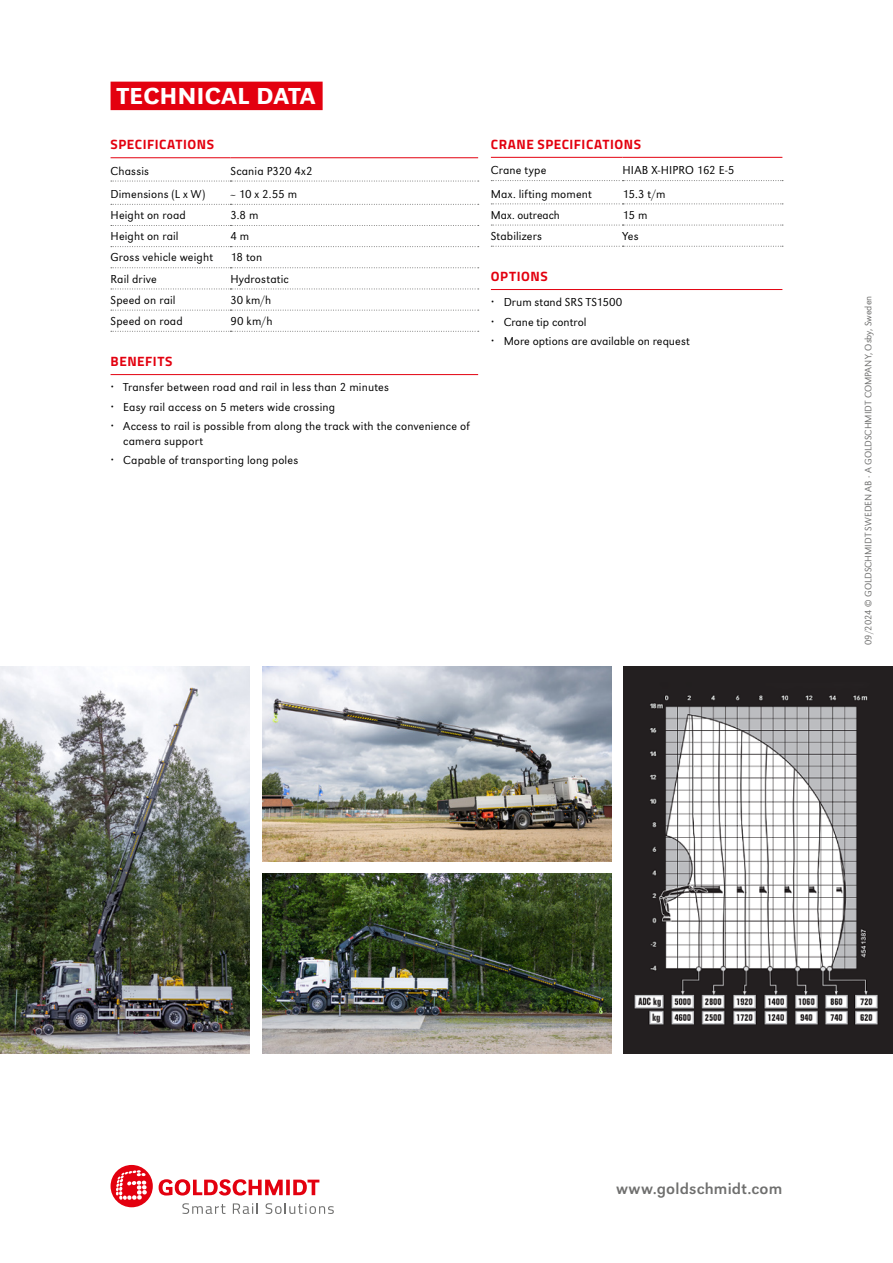
<style>
.page{position:relative;width:893px;height:1263px;background:#fff}
.page>*{position:absolute;margin:0;border:0;box-sizing:border-box;transform-origin:0 0}
.t1{font:500 24px "URW Grotesk";letter-spacing:.02em;color:#fff}
.t2{font:16.5px "URW Grotesk";letter-spacing:.01em;color:#6f6f6e}
.t3{font:700 13.5px "Titillium Web";letter-spacing:.04em;color:#e3000f}
.t4{font:300 12px/19.2px "URW Grotesk";letter-spacing:.01em;color:#000}
.t5{font:300 9.75px "URW Grotesk";color:#6f6f6e}
</style>
<div class="page">
<div style="left:111px;top:82px;width:212px;height:28px;background:#e3000f"></div>
<hr style="left:111px;top:374px;width:367px;height:1px;background:#e3000f">
<hr style="left:491px;top:289px;width:291px;height:1px;background:#e3000f">
<svg style="left:111px;top:181px;width:368px;height:1px"></svg>
<svg style="left:111px;top:204px;width:368px;height:1px"></svg>
<svg style="left:111px;top:225px;width:368px;height:1px"></svg>
<svg style="left:111px;top:246px;width:368px;height:1px"></svg>
<svg style="left:111px;top:267px;width:368px;height:1px"></svg>
<svg style="left:111px;top:289px;width:368px;height:1px"></svg>
<svg style="left:111px;top:310px;width:368px;height:1px"></svg>
<svg style="left:111px;top:331px;width:368px;height:1px"></svg>
<hr style="left:111px;top:157px;width:119px;height:1px;background:#e3000f">
<hr style="left:230px;top:157px;width:248px;height:1px;background:#e3000f">
<svg style="left:491px;top:180px;width:292px;height:1px"></svg>
<svg style="left:491px;top:204px;width:292px;height:1px"></svg>
<svg style="left:491px;top:225px;width:292px;height:1px"></svg>
<svg style="left:491px;top:246px;width:292px;height:1px"></svg>
<hr style="left:491px;top:157px;width:131px;height:1px;background:#e3000f">
<hr style="left:622px;top:157px;width:160px;height:1px;background:#e3000f">
<img style="left:263px;top:874px;width:348px;height:179px">
<img style="left:263px;top:666px;width:348px;height:195px">
<img style="left:0;top:666px;width:250px;height:387px">
<img style="left:623px;top:666px;width:270px;height:387px">
<svg style="left:111px;top:1165px;width:42px;height:42px"></svg>
<svg style="left:159px;top:1179px;width:160px;height:16px"></svg>
<svg style="left:182px;top:1203px;width:44px;height:11px"></svg>
<svg style="left:233px;top:1203px;width:25px;height:11px"></svg>
<svg style="left:266px;top:1203px;width:68px;height:11px"></svg>
<h1 class="t1" style="left:117px;top:82px;width:200px">TECHNICAL DATA</h1>
<p class="t3" style="left:111px;top:134px;width:105px">SPECIFICATIONS</p>
<p class="t4" style="left:111px;top:161px;width:40px">Chassis</p>
<p class="t4" style="left:230px;top:161px;width:84px">Scania P320 4x2</p>
<p class="t4" style="left:111px;top:184px;width:96px">Dimensions (L x W)</p>
<p class="t4" style="left:230px;top:184px;width:68px">∼ 10 x 2.55 m</p>
<p class="t4" style="left:111px;top:206px;width:77px">Height on road</p>
<p class="t4" style="left:230px;top:206px;width:30px">3.8 m</p>
<p class="t4" style="left:111px;top:227px;width:70px">Height on rail</p>
<p class="t4" style="left:230px;top:227px;width:20px">4 m</p>
<p class="t4" style="left:111px;top:248px;width:104px">Gross vehicle weight</p>
<p class="t4" style="left:230px;top:248px;width:33px">18 ton</p>
<p class="t4" style="left:111px;top:269px;width:48px">Rail drive</p>
<p class="t4" style="left:230px;top:269px;width:60px">Hydrostatic</p>
<p class="t4" style="left:111px;top:290px;width:67px">Speed on rail</p>
<p class="t4" style="left:230px;top:290px;width:42px">30 km/h</p>
<p class="t4" style="left:111px;top:311px;width:74px">Speed on road</p>
<p class="t4" style="left:230px;top:311px;width:44px">90 km/h</p>
<p class="t3" style="left:111px;top:351px;width:63px">BENEFITS</p>
<p class="t4" style="left:123px;top:378px;width:348px">Transfer between road and rail in less than 2 minutes<br>Easy rail access on 5 meters wide crossing<br>Access to rail is possible from along the track with the convenience of</p>
<p class="t4" style="left:123px;top:431px;width:177px">camera support<br>Capable of transporting long poles</p>
<p class="t3" style="left:491px;top:134px;width:152px">CRANE SPECIFICATIONS</p>
<p class="t4" style="left:491px;top:161px;width:57px">Crane type</p>
<p class="t4" style="left:622px;top:161px;width:113px">HIAB X-HIPRO 162 E-5</p>
<p class="t4" style="left:491px;top:184px;width:103px">Max. lifting moment</p>
<p class="t4" style="left:622px;top:184px;width:44px">15.3 t/m</p>
<p class="t4" style="left:491px;top:205px;width:71px">Max. outreach</p>
<p class="t4" style="left:622px;top:205px;width:26px">15 m</p>
<p class="t4" style="left:491px;top:226px;width:53px">Stabilizers</p>
<p class="t4" style="left:622px;top:226px;width:18px">Yes</p>
<p class="t3" style="left:491px;top:266px;width:58px">OPTIONS</p>
<p class="t4" style="left:504px;top:293px;width:188px">Drum stand SRS TS1500<br>Crane tip control<br>More options are available on request</p>
<p class="t5" style="left:863px;top:645px;width:351px;rotate:-90deg">09/2024 © GOLDSCHMIDT SWEDEN AB · A GOLDSCHMIDT COMPANY, Osby, Sweden</p>
<h2 class="t2" style="left:616px;top:1179px;width:168px">www.goldschmidt.com</h2>
</div>
